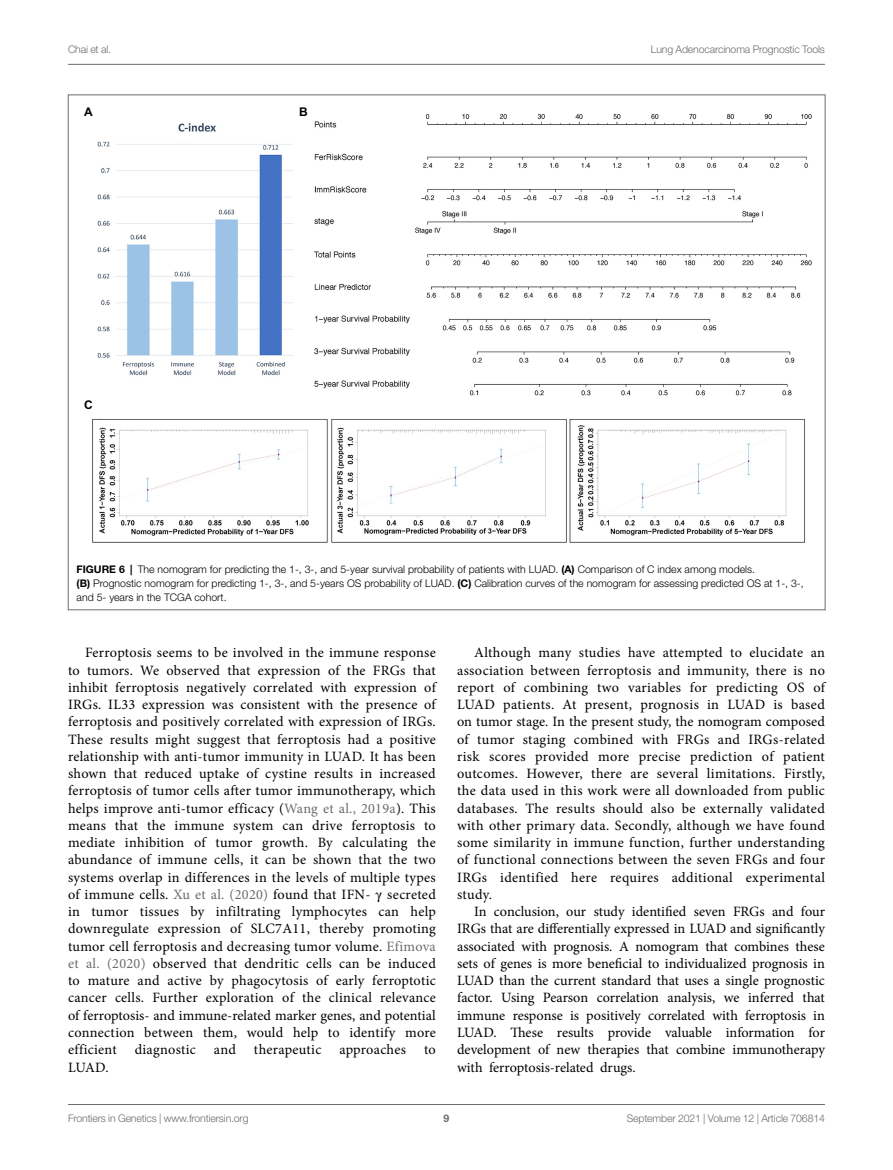
<style>
.page{position:relative;width:893px;height:1170px;background:#fff}
.page>*{position:absolute;margin:0;border:0;box-sizing:border-box;transform-origin:0 0}
.TEXT{font:14.25px/17.2px "Minion Pro";letter-spacing:.015em;color:#000;text-align:justify}
.t1{font:700 12px "Arial";color:#000}
.FIG_LEG{font:300 10.5px/14.2px "Helvetica Neue LT Std";color:#000}
.t2{font:300 10.5px "Helvetica Neue LT Std";letter-spacing:-.015em;color:#6a6c6c}
.t3{font:700 10.5px "Helvetica Neue LT Std";color:#6a6c6c}
.s1{font-weight:700}
.s2{color:#6a6c6c}
.s3{font-family:"STIX General"}
</style>
<div class="page">
<hr style="left:68px;top:64px;width:757px;height:1px;background:#6a6c6c">
<hr style="left:68px;top:1104px;width:757px;height:1px;background:#6a6c6c">
<img style="left:92px;top:113px;width:720px;height:430px">
<p class="t2" style="left:68px;top:42px;width:45px">Chai et al.</p>
<p class="t2" style="left:651px;top:42px;width:175px">Lung Adenocarcinoma Prognostic Tools</p>
<p class="t1" style="left:84px;top:103px;width:10px">A</p>
<p class="t1" style="left:84px;top:396px;width:10px">C</p>
<p class="t1" style="left:299px;top:103px;width:10px">B</p>
<p class="FIG_LEG" style="left:77px;top:561px;width:729px"><span class="s1">FIGURE 6 |</span> The nomogram for predicting the 1-, 3-, and 5-year survival probability of patients with LUAD. <span class="s1">(A)</span> Comparison of C index among models.<br><span class="s1">(B)</span> Prognostic nomogram for predicting 1-, 3-, and 5-years OS probability of LUAD. <span class="s1">(C)</span> Calibration curves of the nomogram for assessing predicted OS at 1-, 3-, and 5- years in the TCGA cohort.</p>
<p class="TEXT" style="left:68px;top:644px;width:369px;text-indent:17px">Ferroptosis seems to be involved in the immune response to tumors. We observed that expression of the FRGs that inhibit ferroptosis negatively correlated with expression of IRGs. IL33 expression was consistent with the presence of ferroptosis and positively correlated with expression of IRGs.<br>These results might suggest that ferroptosis had a positive relationship with anti-tumor immunity in LUAD. It has been shown that reduced uptake of cystine results in increased ferroptosis of tumor cells after tumor immunotherapy, which helps improve anti-tumor efficacy (<span class="s2">Wang et al., 2019a</span>). This means that the immune system can drive ferroptosis to mediate inhibition of tumor growth. By calculating the abundance of immune cells, it can be shown that the two systems overlap in differences in the levels of multiple types of immune cells. <span class="s2">Xu et al. (2020)</span> found that IFN- <span class="s3">γ</span> secreted in tumor tissues by infiltrating lymphocytes can help downregulate expression of SLC7A11, thereby promoting tumor cell ferroptosis and decreasing tumor volume. <span class="s2">Efimova et al. (2020)</span> observed that dendritic cells can be induced to mature and active by phagocytosis of early ferroptotic cancer cells. Further exploration of the clinical relevance of ferroptosis- and immune-related marker genes, and potential connection between them, would help to identify more efficient</p>
<p class="TEXT" style="left:135px;top:1040px;width:63px">diagnostic</p>
<p class="TEXT" style="left:214px;top:1040px;width:23px">and</p>
<p class="TEXT" style="left:254px;top:1040px;width:69px">therapeutic</p>
<p class="TEXT" style="left:339px;top:1040px;width:68px">approaches</p>
<p class="TEXT" style="left:424px;top:1040px;width:13px">to</p>
<p class="TEXT" style="left:68px;top:1058px;width:42px">LUAD.</p>
<p class="TEXT" style="left:457px;top:644px;width:369px;text-indent:17px">Although many studies have attempted to elucidate an association between ferroptosis and immunity, there is no report of combining two variables for predicting OS of LUAD patients. At present, prognosis in LUAD is based on tumor stage. In the present study, the nomogram composed of tumor staging combined with FRGs and IRGs-related risk scores provided more precise prediction of patient outcomes. However, there are several limitations. Firstly, the data used in this work were all downloaded from public databases. The results should also be externally validated with other primary data. Secondly, although we have found some similarity in immune function, further understanding of functional connections between the seven FRGs and four IRGs identified here requires additional experimental study.</p>
<p class="TEXT" style="left:457px;top:902px;width:369px;text-indent:17px">In conclusion, our study identified seven FRGs and four IRGs that are differentially expressed in LUAD and significantly associated with prognosis. A nomogram that combines these sets of genes is more beneficial to individualized prognosis in LUAD than the current standard that uses a single prognostic factor. Using Pearson correlation analysis, we inferred that immune response is positively correlated with ferroptosis in LUAD. These results provide valuable information for development of new therapies that combine immunotherapy with ferroptosis-related drugs.</p>
<p class="t2" style="left:68px;top:1111px;width:182px">Frontiers in Genetics | www.frontiersin.org</p>
<p class="t3" style="left:444px;top:1111px;width:7px">9</p>
<p class="t2" style="left:627px;top:1111px;width:200px">September 2021 | Volume 12 | Article 706814</p>
</div>
